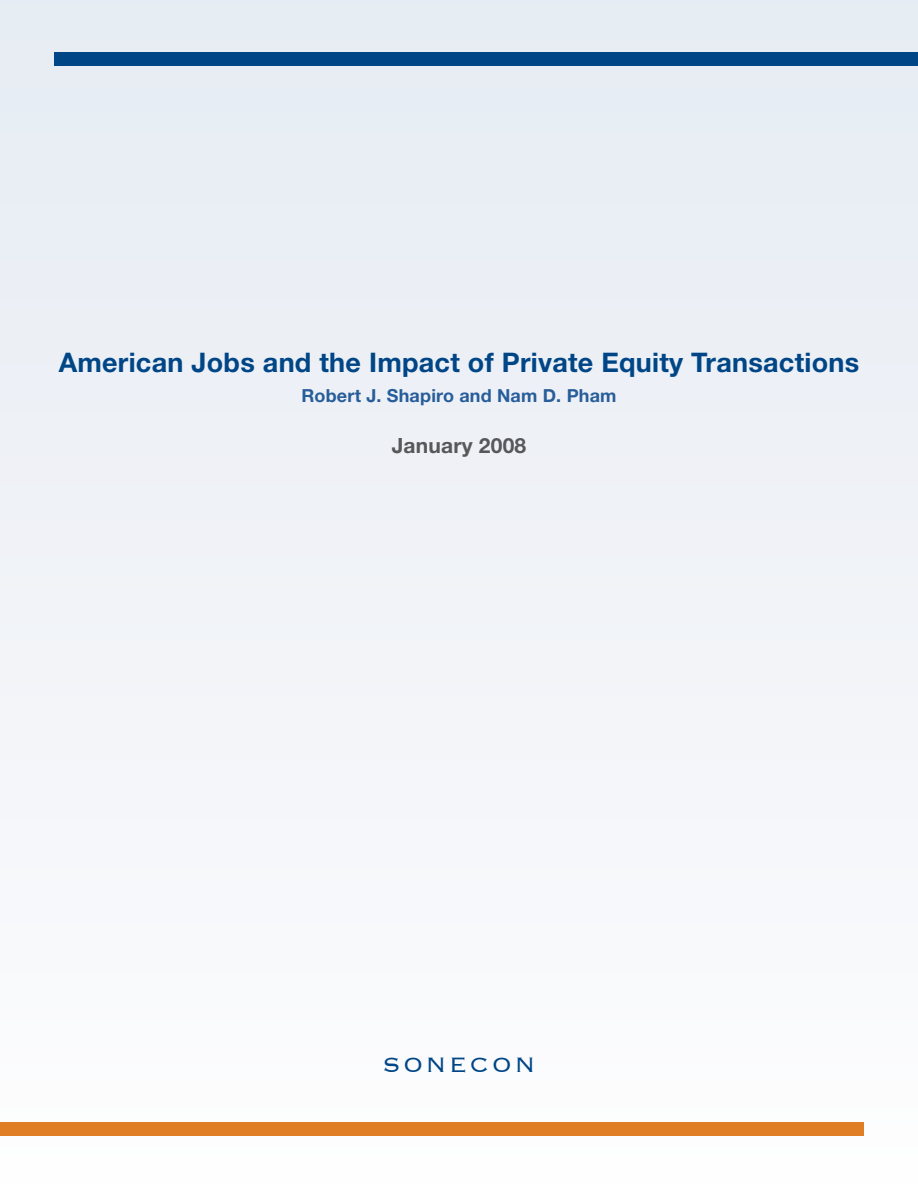
<style>
.page{position:relative;width:918px;height:1188px;background:#f1f3f8}
.page>*{position:absolute;margin:0;border:0;box-sizing:border-box;transform-origin:0 0}
.t1{font:700 27px "Helvetica Neue";letter-spacing:.01em;color:#004687}
.t2{font:300 27px "Copperplate";letter-spacing:.1em;color:#004687}
.t3{font:700 21px "Helvetica Neue";letter-spacing:.01em;color:#57585a}
.t4{font:700 18px "Helvetica Neue";letter-spacing:.01em;color:#275d99}
</style>
<div class="page">
<div style="left:54px;top:53px;width:864px;height:13px;background:#004687"></div>
<div style="left:0;top:1122px;width:864px;height:13px;background:#e07e26"></div>
<p class="t1" style="left:59px;top:346px;width:802px">American Jobs and the Impact of Private Equity Transactions</p>
<p class="t4" style="left:301px;top:385px;width:317px">Robert J. Shapiro and Nam D. Pham</p>
<p class="t3" style="left:392px;top:432px;width:136px">January 2008</p>
<p class="t2" style="left:383px;top:1047px;width:154px">SONECON</p>
</div>
